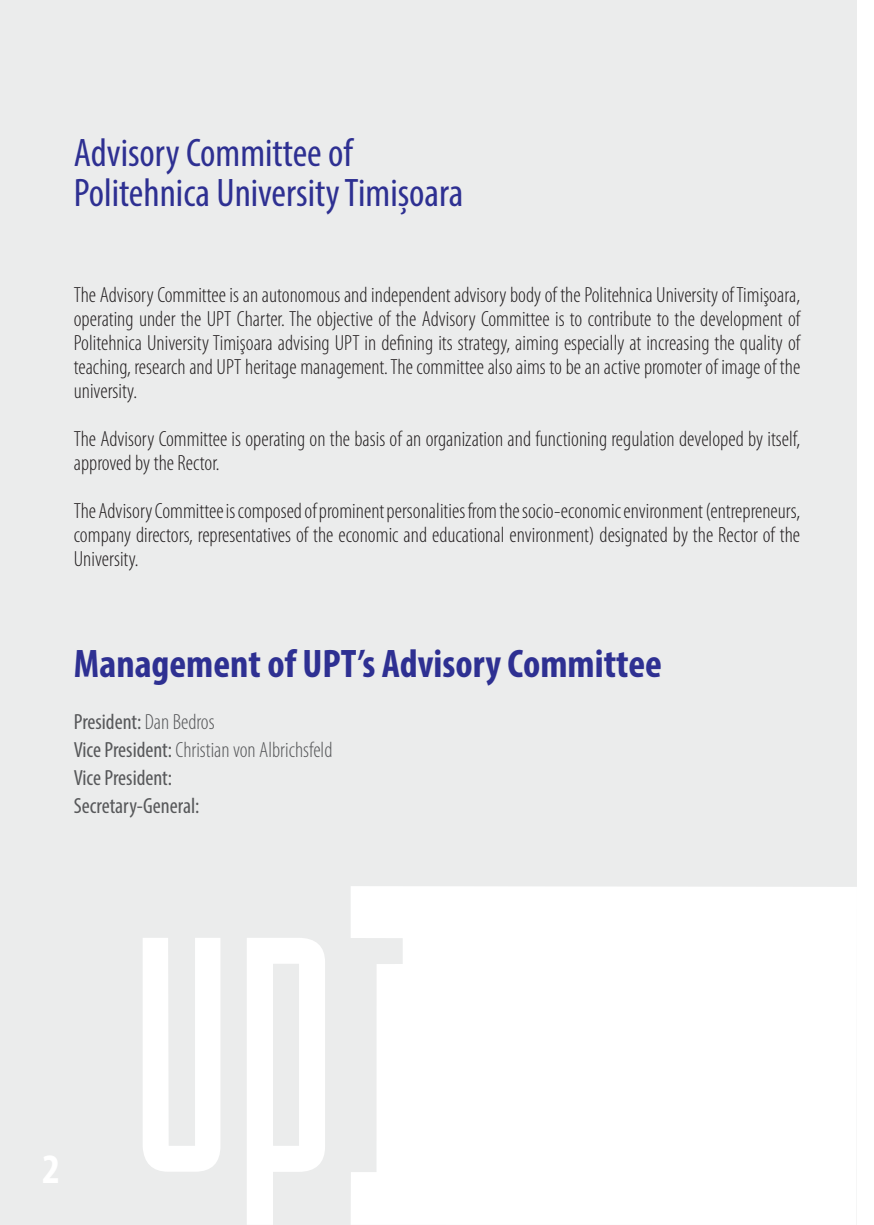
<style>
.page{position:relative;width:874px;height:1225px;background:#fff}
.page>*{position:absolute;margin:0;border:0;box-sizing:border-box;transform-origin:0 0}
.t1{font:condensed 40px "Myriad Pro";color:#2e3092}
.t2{font:700 condensed 40px "Myriad Pro";color:#2e3092}
.t3{font:300 condensed 22px/24px "Myriad Pro";color:#231f20;text-align:justify}
.t4{font:condensed 22px "Myriad Pro";color:#57585a}
.t5{font:300 condensed 22px "Myriad Pro";color:#57585a}
.s1{font-weight:300}
.s2{font-weight:400}
</style>
<div class="page">
<svg style="left:247px;top:937px;width:78px;height:287px"></svg>
<svg style="left:143px;top:937px;width:77px;height:234px"></svg>
<svg style="left:350px;top:886px;width:506px;height:339px"></svg>
<p class="t1" style="left:74px;top:129px;width:280px">Advisory Committee of</p>
<p class="t1" style="left:74px;top:169px;width:391px">Politehnica University Timișoara</p>
<p class="t3" style="left:74px;top:283px;width:727px">The Advisory Committee is an autonomous and independent advisory body of the Politehnica University of Timişoara, operating under the UPT Charter. The objective of the Advisory Committee is to contribute to the development of Politehnica University Timişoara advising UPT in defining its strategy, aiming especially at increasing the quality of teaching, research and UPT heritage management. The committee also aims to be an active promoter of image of the university.</p>
<p class="t3" style="left:74px;top:427px;width:727px">The Advisory Committee is operating on the basis of an organization and functioning regulation developed by itself, approved by the Rector.</p>
<p class="t3" style="left:74px;top:499px;width:727px">The Advisory Committee is composed of prominent personalities from the socio-economic environment (entrepreneurs, company directors, representatives of the economic and educational environment) designated by the Rector of the University.</p>
<p class="t2" style="left:74px;top:638px;width:589px">Management of UPT’s Advisory Committee</p>
<p class="t4" style="left:74px;top:708px;width:142px">President: <span class="s1">Dan Bedros</span></p>
<p class="t5" style="left:74px;top:737px;width:260px"><span class="s2">Vice President:</span> Christian von Albrichsfeld</p>
<p class="t4" style="left:74px;top:764px;width:100px">Vice President:</p>
<p class="t4" style="left:74px;top:792px;width:127px">Secretary-General:</p>
</div>
